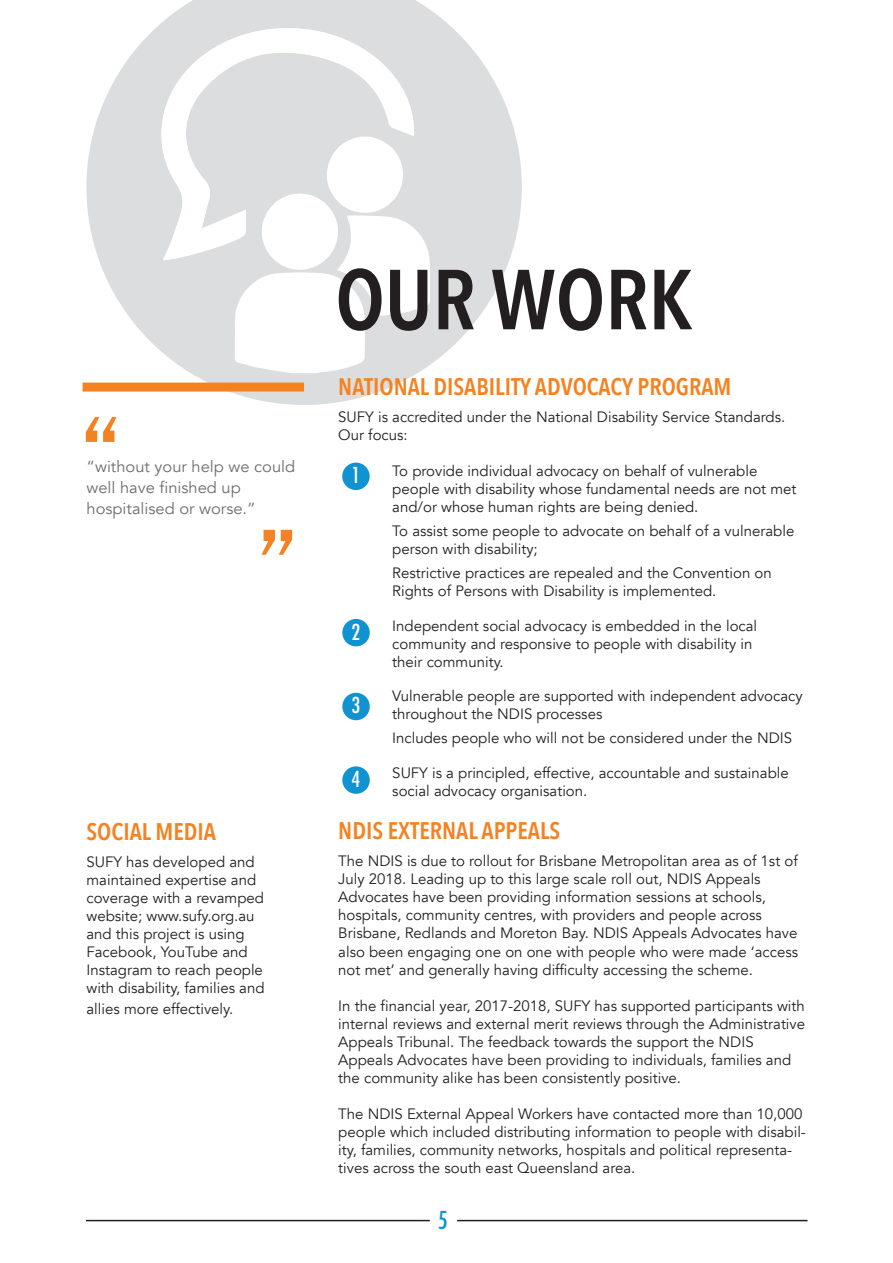
<style>
.page{position:relative;width:893px;height:1263px;background:#fff}
.page>*{position:absolute;margin:0;border:0;box-sizing:border-box;transform-origin:0 0}
.t1{font:600 84px "Avenir Next Condensed";color:#231f20}
.t2{font:600 24px "Avenir Next Condensed";color:#f58220}
.t3{font:500 condensed 24px "Futura";color:#1192d1}
.t4{font:500 condensed 21.45px "Futura";color:#fff}
.t5{font:16.05px/21px "Avenir";color:#6d6e71}
.t6{font:15px/18px "Avenir";color:#231f20}
</style>
<div class="page">
<svg style="left:86px;top:0;width:436px;height:405px;fill:#dcddde"></svg>
<div style="left:83px;top:383px;width:221px;height:9px;background:#f58220"></div>
<svg style="left:86px;top:417px;width:31px;height:25px"></svg>
<svg style="left:261px;top:530px;width:31px;height:25px"></svg>
<div style="left:342px;top:463px;width:28px;height:27px;background:#1192d1;border-radius:50%"></div>
<div style="left:342px;top:619px;width:28px;height:27px;background:#1192d1;border-radius:50%"></div>
<div style="left:342px;top:693px;width:28px;height:27px;background:#1192d1;border-radius:50%"></div>
<div style="left:342px;top:766px;width:28px;height:28px;background:#1192d1;border-radius:50%"></div>
<svg style="left:153px;top:13px;width:262px;height:247px;fill:#dcddde"></svg>
<svg style="left:235px;top:137px;width:195px;height:236px"></svg>
<div style="left:262px;top:194px;width:76px;height:76px;background:#fff;border-radius:50%"></div>
<hr style="left:86px;top:1220px;width:721px;height:1px;background:#231f20">
<svg style="left:428px;top:1219px;width:31px;height:3px"></svg>
<p class="t5" style="left:87px;top:456px;width:210px">“without your help we could well have finished up hospitalised or worse.”</p>
<h2 class="t2" style="left:87px;top:811px;width:131px">SOCIAL MEDIA</h2>
<p class="t6" style="left:87px;top:853px;width:179px">SUFY has developed and maintained expertise and coverage with a revamped website; www.sufy.org.au and this project is using<br>Facebook, YouTube and<br>Instagram to reach people with disability, families and</p>
<p class="t6" style="left:87px;top:1000px;width:148px">allies more effectively.</p>
<h1 class="t1" style="left:335px;top:227px;width:359px">OUR WORK</h1>
<h2 class="t2" style="left:338px;top:366px;width:395px">NATIONAL DISABILITY ADVOCACY PROGRAM</h2>
<p class="t6" style="left:338px;top:408px;width:448px">SUFY is accredited under the National Disability Service Standards.<br>Our focus:</p>
<p class="t6" style="left:392px;top:462px;width:406px">To provide individual advocacy on behalf of vulnerable people with disability whose fundamental needs are not met and/or whose human rights are being denied.</p>
<p class="t6" style="left:392px;top:522px;width:404px">To assist some people to advocate on behalf of a vulnerable person with disability;</p>
<p class="t6" style="left:392px;top:564px;width:381px">Restrictive practices are repealed and the Convention on<br>Rights of Persons with Disability is implemented.</p>
<p class="t6" style="left:392px;top:617px;width:366px">Independent social advocacy is embedded in the local community and responsive to people with disability in their community.</p>
<p class="t6" style="left:392px;top:687px;width:412px">Vulnerable people are supported with independent advocacy throughout the NDIS processes</p>
<p class="t6" style="left:392px;top:729px;width:401px">Includes people who will not be considered under the NDIS</p>
<p class="t6" style="left:392px;top:764px;width:398px">SUFY is a principled, effective, accountable and sustainable social advocacy organisation.</p>
<h2 class="t2" style="left:338px;top:810px;width:223px">NDIS EXTERNAL APPEALS</h2>
<p class="t6" style="left:338px;top:852px;width:461px">The NDIS is due to rollout for Brisbane Metropolitan area as of 1st of July 2018. Leading up to this large scale roll out, NDIS Appeals Advocates have been providing information sessions at schools, hospitals, community centres, with providers and people across Brisbane, Redlands and Moreton Bay. NDIS Appeals Advocates have also been engaging one on one with people who were made ‘access not met’ and generally having difficulty accessing the scheme.</p>
<p class="t6" style="left:338px;top:996px;width:468px">In the financial year, 2017-2018, SUFY has supported participants with internal reviews and external merit reviews through the Administrative Appeals Tribunal. The feedback towards the support the NDIS Appeals Advocates have been providing to individuals, families and the community alike has been consistently positive.</p>
<p class="t6" style="left:338px;top:1104px;width:469px">The NDIS External Appeal Workers have contacted more than 10,000 people which included distributing information to people with disabil&shy;ity, families, community networks, hospitals and political representa&shy;tives across the south east Queensland area.</p>
<h3 class="t4" style="left:351px;top:461px;width:10px">1</h3>
<h3 class="t4" style="left:351px;top:619px;width:10px">2</h3>
<h3 class="t4" style="left:351px;top:692px;width:10px">3</h3>
<h3 class="t4" style="left:351px;top:765px;width:10px">4</h3>
<h2 class="t3" style="left:438px;top:1204px;width:11px">5</h2>
</div>
